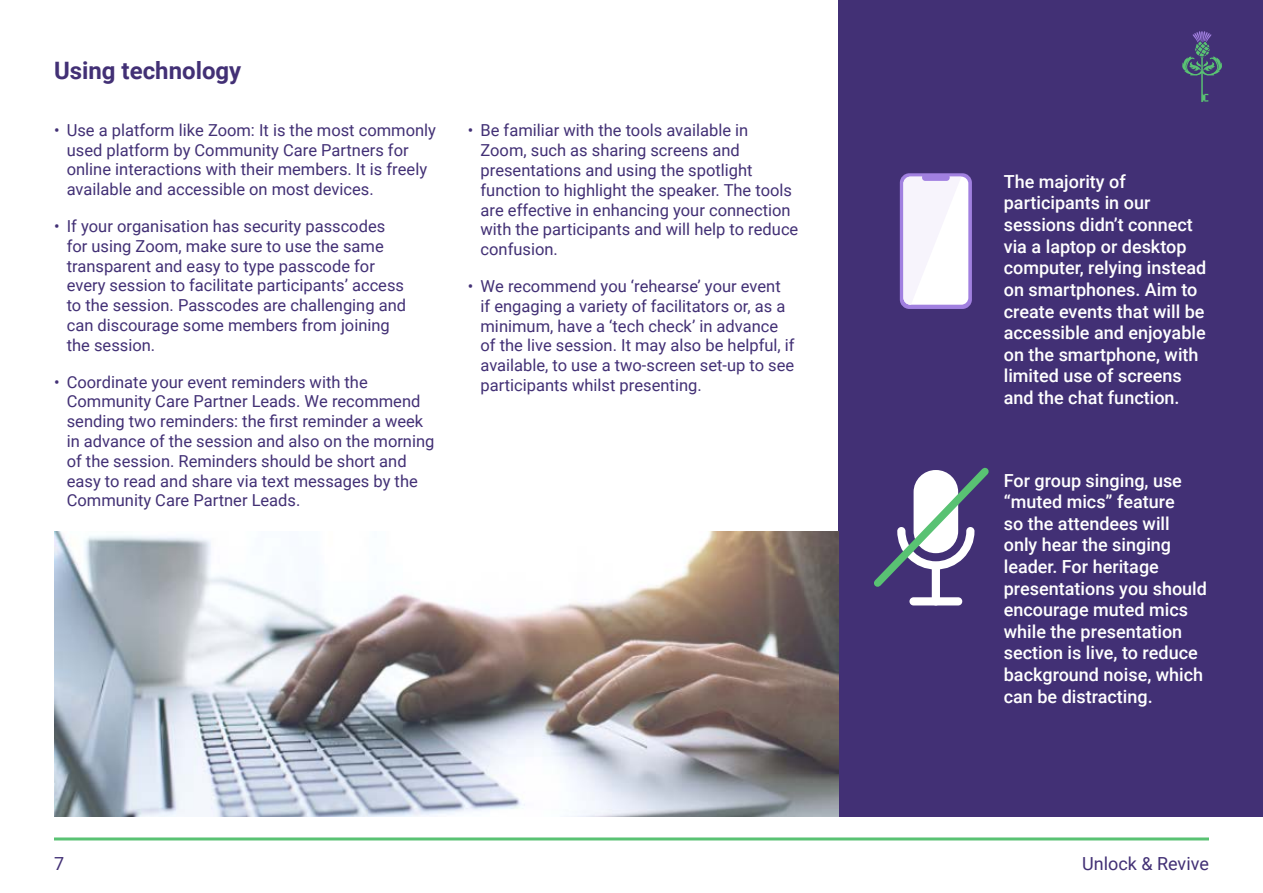
<style>
.page{position:relative;width:1263px;height:893px;background:#fff}
.page>*{position:absolute;margin:0;border:0;box-sizing:border-box;transform-origin:0 0}
.t1{font:700 24px "Roboto";color:#423075}
.t2{font:500 18px/21.6px "Roboto";color:#fff}
.t3{font:18px "Roboto";color:#423075}
.t4{font:16.5px/19.8px "Roboto";color:#423075}
</style>
<div class="page">
<hr style="left:54px;top:837px;width:1155px;height:3px;background:#59c273">
<div style="left:838px;top:0;width:425px;height:816px;background:#423075"></div>
<img style="left:54px;top:531px;width:784px;height:285px">
<svg style="left:1182px;top:31px;width:40px;height:71px"></svg>
<div style="left:909px;top:597px;width:53px;height:8px;background:#fff;border-radius:4px"></div>
<div style="left:932px;top:564px;width:8px;height:41px;background:#fff;border-radius:4px"></div>
<svg style="left:874px;top:467px;width:115px;height:127px"></svg>
<svg style="left:900px;top:173px;width:72px;height:136px"></svg>
<div style="left:903px;top:177px;width:65px;height:128px;background:#fff;border-radius:7px"></div>
<svg style="left:903px;top:177px;width:58px;height:128px"></svg>
<div style="left:922px;top:174px;width:28px;height:7px;background:#a180e0;border-radius:3px"></div>
<p class="t1" style="left:54px;top:54px;width:189px">Using technology</p>
<p class="t4" style="left:67px;top:119px;width:371px;text-indent:-13px">• Use a platform like Zoom: It is the most commonly used platform by Community Care Partners for online interactions with their members. It is freely available and accessible on most devices.</p>
<p class="t4" style="left:67px;top:216px;width:341px;text-indent:-13px">• If your organisation has security passcodes for using Zoom, make sure to use the same transparent and easy to type passcode for every session to facilitate participants’ access to the session. Passcodes are challenging and can discourage some members from joining the session.</p>
<p class="t4" style="left:67px;top:371px;width:369px;text-indent:-13px">• Coordinate your event reminders with the Community Care Partner Leads. We recommend sending two reminders: the first reminder a week in advance of the session and also on the morning of the session. Reminders should be short and easy to read and share via text messages by the Community Care Partner Leads.</p>
<p class="t4" style="left:480px;top:120px;width:319px;text-indent:-13px">• Be familiar with the tools available in Zoom, such as sharing screens and presentations and using the spotlight function to highlight the speaker. The tools are effective in enhancing your connection with the participants and will help to reduce confusion.</p>
<p class="t4" style="left:480px;top:276px;width:316px;text-indent:-13px">• We recommend you ‘rehearse’ your event if engaging a variety of facilitators or, as a minimum, have a ‘tech check’ in advance of the live session. It may also be helpful, if available, to use a two-screen set-up to see participants whilst presenting.</p>
<p class="t2" style="left:1004px;top:170px;width:204px">The majority of participants in our sessions didn’t connect via a laptop or desktop computer, relying instead on smartphones. Aim to create events that will be accessible and enjoyable on the smartphone, with limited use of screens and the chat function.</p>
<p class="t2" style="left:1004px;top:469px;width:205px">For group singing, use “muted mics” feature<br>so the attendees will only hear the singing leader. For heritage presentations you should encourage muted mics while the presentation section is live, to reduce background noise, which can be distracting.</p>
<p class="t3" style="left:54px;top:851px;width:12px">7</p>
<p class="t3" style="left:1082px;top:851px;width:128px">Unlock &amp; Revive</p>
</div>
